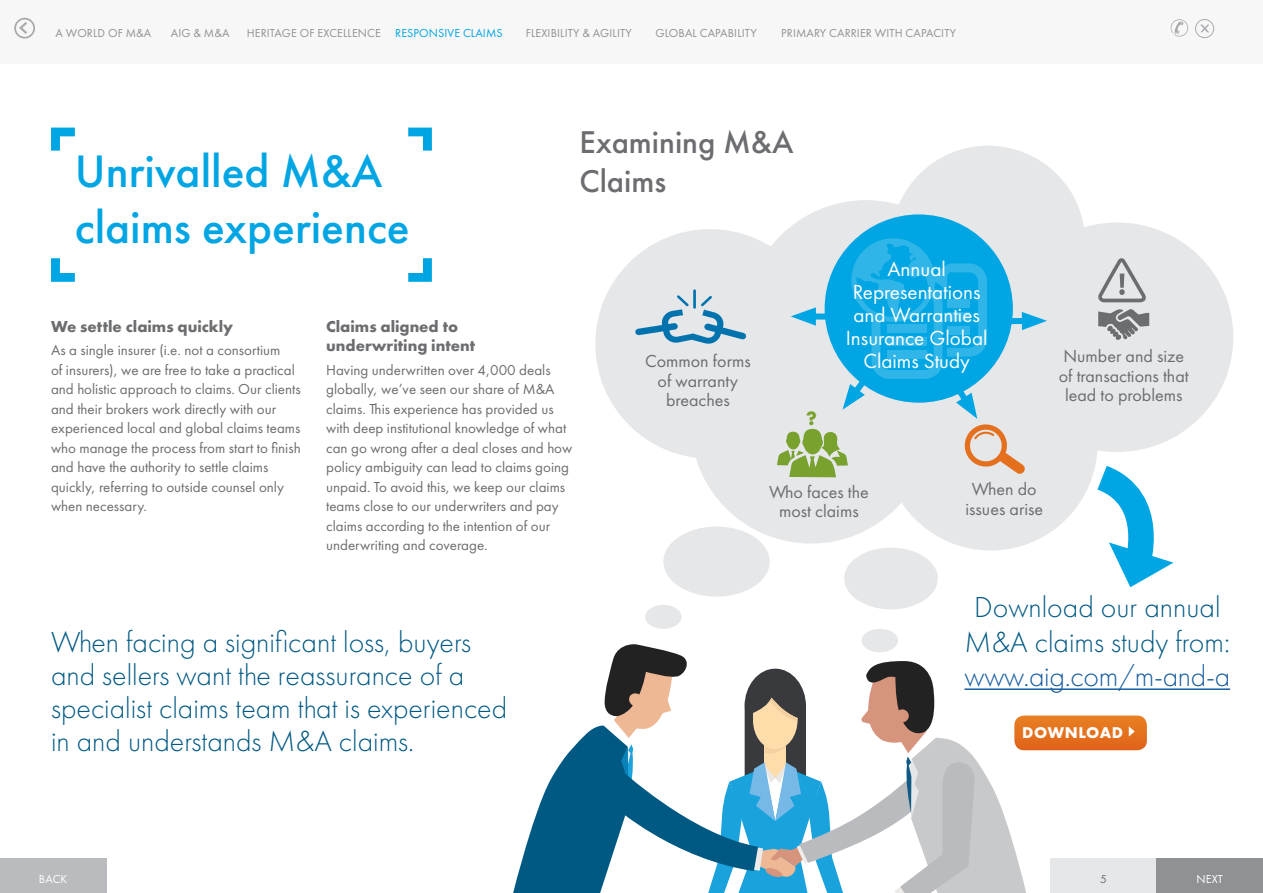
<style>
.page{position:relative;width:1263px;height:893px;background:#fff}
.page>*{position:absolute;margin:0;border:0;box-sizing:border-box;transform-origin:0 0}
.headline1{font:500 47.25px/56.7px "Futura PT";color:#00a5e3}
.headline1-2{font:500 32.7px/39.2px "Futura PT";color:#6c6d70}
.Body{font:300 30px/33px "Futura PT";color:#005983}
.Body-2{font:300 30px "Futura PT";letter-spacing:-.01em;color:#175d9e}
.Body-3{font:21.15px/23px "Futura PT";color:#fff;text-align:center}
.Body-4{font:700 20.1px "Futura PT";color:#78a22d}
.Body-5{font:18px/19.5px "Futura PT";color:#6c6d70;text-align:center}
.Body-6{font:700 16.5px/19.5px "Futura PT";color:#6c6d70}
.t1{font:700 16.2px "Futura PT";letter-spacing:.04em;color:#fff}
.Body-7{font:15px/19.5px "Futura PT";color:#6c6d70}
.navigation{font:12px "Futura PT";letter-spacing:.01em;color:#8f9194}
.navigation-2{font:12px "Futura PT";letter-spacing:.01em;color:#00a5e3}
.t2{font:12px "Futura PT";letter-spacing:.01em;color:#fff}
.t3{font:12px "Futura PT";color:#6c6d70}
</style>
<div class="page">
<svg style="left:1069px;top:445px;width:104px;height:143px"></svg>
<div style="left:595px;top:229px;width:230px;height:230px;background:#e6e7e9;border-radius:50%"></div>
<div style="left:745px;top:200px;width:242px;height:242px;background:#e6e7e9;border-radius:50%"></div>
<div style="left:891px;top:146px;width:194px;height:194px;background:#e6e7e9;border-radius:50%"></div>
<div style="left:691px;top:303px;width:240px;height:241px;background:#e6e7e9;border-radius:50%"></div>
<div style="left:884px;top:337px;width:213px;height:213px;background:#e6e7e9;border-radius:50%"></div>
<div style="left:1001px;top:222px;width:232px;height:230px;background:#e6e7e9;border-radius:50%"></div>
<svg style="left:513px;top:644px;width:517px;height:249px"></svg>
<hr style="left:964px;top:688px;width:266px;height:2px;background:#175d9e">
<div style="left:1014px;top:716px;width:133px;height:34px;background:linear-gradient(to bottom,#e78022,#e1641b);border-radius:10px"></div>
<svg style="left:1129px;top:726px;width:6px;height:11px"></svg>
<svg style="left:408px;top:128px;width:24px;height:23px"></svg>
<svg style="left:408px;top:258px;width:24px;height:24px"></svg>
<svg style="left:51px;top:258px;width:24px;height:24px"></svg>
<svg style="left:51px;top:128px;width:24px;height:23px"></svg>
<div style="left:663px;top:526px;width:107px;height:71px;background:#e6e7e9;border-radius:50%"></div>
<div style="left:645px;top:605px;width:36px;height:24px;background:#e6e7e9;border-radius:50%"></div>
<div style="left:844px;top:548px;width:94px;height:61px;background:#e6e7e9;border-radius:50%"></div>
<div style="left:862px;top:629px;width:36px;height:23px;background:#e6e7e9;border-radius:50%"></div>
<hr style="left:693px;top:289px;width:3px;height:20px;background:#0073ae">
<svg style="left:635px;top:295px;width:111px;height:49px"></svg>
<svg style="left:1098px;top:309px;width:51px;height:31px"></svg>
<svg style="left:1098px;top:258px;width:48px;height:44px"></svg>
<div style="left:824px;top:214px;width:189px;height:189px;background:#00a5e3;border-radius:50%"></div>
<svg style="left:777px;top:237px;width:270px;height:240px"></svg>
<div style="left:1050px;top:859px;width:213px;height:34px;background:#e6e7e9"></div>
<div style="left:0;top:859px;width:106px;height:34px;background:#babbbe"></div>
<div style="left:1157px;top:859px;width:106px;height:34px;background:#8f9194"></div>
<div style="left:0;top:0;width:1263px;height:64px;background:#f7f7f8"></div>
<p class="navigation" style="left:55px;top:26px;width:98px">A WORLD OF M&amp;A</p>
<p class="navigation" style="left:171px;top:26px;width:60px">AIG &amp; M&amp;A</p>
<p class="navigation" style="left:247px;top:26px;width:136px">HERITAGE OF EXCELLENCE</p>
<p class="navigation-2" style="left:395px;top:26px;width:109px">RESPONSIVE CLAIMS</p>
<p class="navigation" style="left:526px;top:26px;width:108px">FLEXIBILITY &amp; AGILITY</p>
<p class="navigation" style="left:656px;top:26px;width:103px">GLOBAL CAPABILITY</p>
<p class="navigation" style="left:781px;top:26px;width:176px">PRIMARY CARRIER WITH CAPACITY</p>
<p class="headline1" style="left:75px;top:143px;width:336px">Unrivalled M&amp;A claims experience</p>
<p class="Body-6" style="left:51px;top:316px;width:184px">We settle claims quickly</p>
<p class="Body-7" style="left:51px;top:340px;width:251px">As a single insurer (i.e. not a consortium<br>of insurers), we are free to take a practical and holistic approach to claims. Our clients and their brokers work directly with our experienced local and global claims teams who manage the process from start to finish and have the authority to settle claims quickly, referring to outside counsel only when necessary.</p>
<p class="Body-6" style="left:326px;top:316px;width:151px">Claims aligned to underwriting intent</p>
<p class="Body-7" style="left:326px;top:360px;width:248px">Having underwritten over 4,000 deals globally, we’ve seen our share of M&amp;A claims. This experience has provided us with deep institutional knowledge of what can go wrong after a deal closes and how policy ambiguity can lead to claims going unpaid. To avoid this, we keep our claims teams close to our underwriters and pay claims according to the intention of our underwriting and coverage.</p>
<p class="headline1-2" style="left:579px;top:123px;width:216px">Examining M&amp;A<br>Claims</p>
<p class="Body-5" style="left:645px;top:352px;width:107px">Common forms of warranty breaches</p>
<p class="Body-4" style="left:806px;top:405px;width:12px">?</p>
<p class="Body-3" style="left:846px;top:258px;width:143px">Annual<br>Representations and Warranties<br>Insurance Global<br>Claims Study</p>
<p class="Body-5" style="left:769px;top:482px;width:101px">Who faces the most claims</p>
<p class="Body-5" style="left:965px;top:480px;width:79px">When do issues arise</p>
<p class="Body-5" style="left:1059px;top:346px;width:132px">Number and size of transactions that lead to problems</p>
<p class="Body" style="left:51px;top:625px;width:458px">When facing a significant loss, buyers and sellers want the reassurance of a specialist claims team that is experienced in and understands M&amp;A claims.</p>
<p class="Body" style="left:964px;top:590px;width:267px;line-height:34.5px;text-align:center">Download our annual<br>M&amp;A claims study from:</p>
<p class="Body-2" style="left:964px;top:659px;width:267px">www.aig.com/m-and-a</p>
<p class="t1" style="left:1022px;top:722px;width:103px">DOWNLOAD</p>
<p class="t2" style="left:39px;top:872px;width:30px">BACK</p>
<p class="t3" style="left:1100px;top:872px;width:8px">5</p>
<p class="t2" style="left:1196px;top:872px;width:28px">NEXT</p>
</div>
